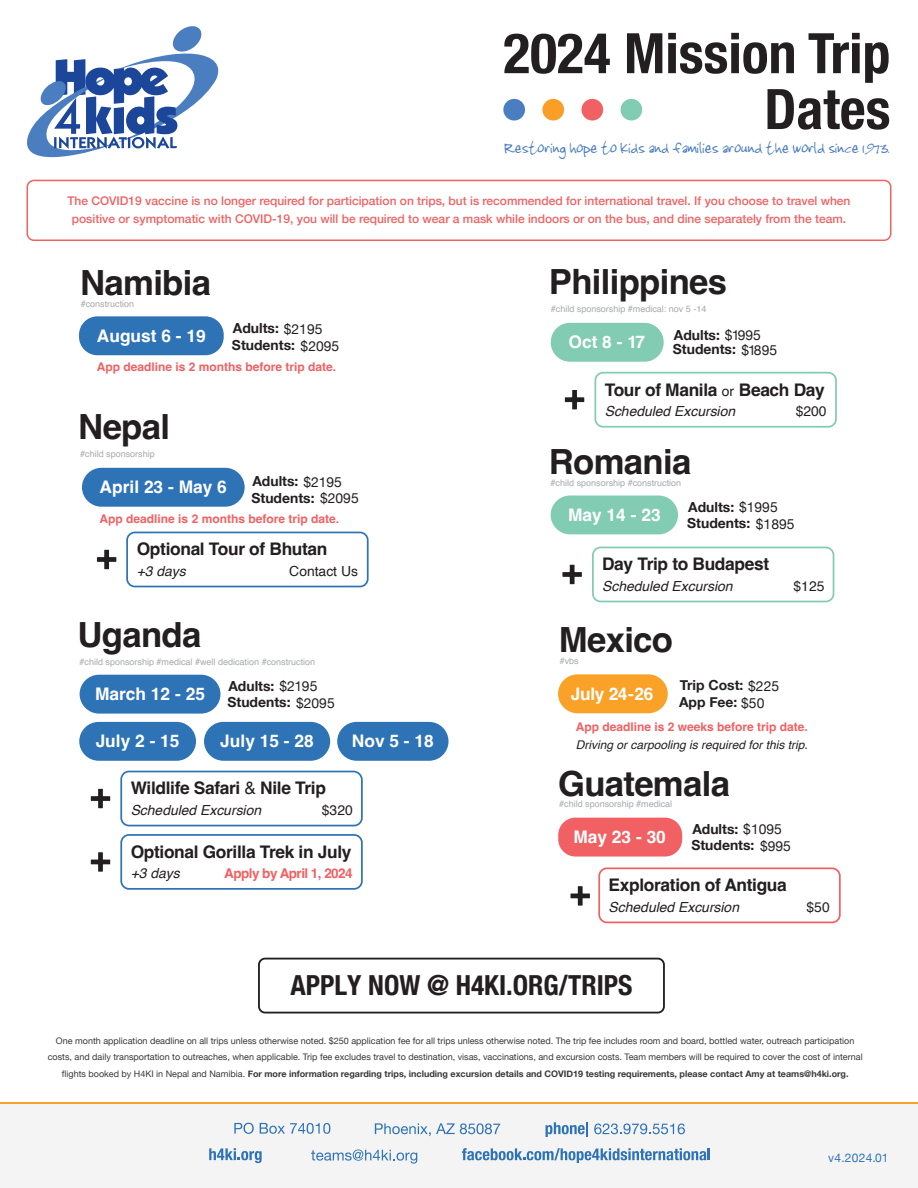
<style>
.page{position:relative;width:918px;height:1188px;background:#fff}
.page>*{position:absolute;margin:0;border:0;box-sizing:border-box;transform-origin:0 0}
.t1{font:700 condensed 55.8px/55.8px "Helvetica Neue";color:#231f20;text-align:right}
.t2{font:700 34.65px "Helvetica";letter-spacing:-.02em;color:#231f20}
.t3{font:700 condensed 27.6px "Helvetica Neue";color:#231f20}
.t4{font:22.2px "Jenkinsv 20";color:#4b7ec0}
.t5{font:700 17.4px "Helvetica";letter-spacing:-.02em;color:#231f20}
.t6{font:700 17.4px "Helvetica";color:#fff}
.t7{font:700 13.95px/16.5px "Helvetica Neue";color:#231f20}
.t8{font:italic 13.95px "Helvetica";color:#231f20}
.t9{font:13.95px "Helvetica";color:#231f20}
.t10{font:700 13.5px "Helvetica";letter-spacing:-.04em;color:#f16163}
.t11{font:500 12px/18px "Helvetica Neue";color:#f16163;text-align:center}
.t12{font:700 12px "Helvetica";color:#f16163}
.t13{font:italic 12px "Helvetica";color:#231f20}
.t14{font:12px "Helvetica Neue";letter-spacing:.02em;color:#2f73b7}
.t15{font:9px/16.5px "Helvetica Neue";color:#383838;text-align:center}
.t16{font:9px "Helvetica";color:#a7a9ac}
.s1{font-weight:400}
.s2{font-weight:400;font-size:13.95px}
.s3{font-weight:700}
</style>
<div class="page">
<svg style="left:1px;top:1102px;width:917px;height:3px;fill:#faa227"></svg>
<div style="left:1px;top:1105px;width:917px;height:83px;background:#f4f4f4"></div>
<svg style="left:209px;top:1148px;width:53px;height:15px"></svg>
<svg style="left:311px;top:1149px;width:106px;height:15px"></svg>
<svg style="left:462px;top:1148px;width:248px;height:15px"></svg>
<svg style="left:234px;top:1123px;width:20px;height:11px"></svg>
<svg style="left:260px;top:1123px;width:70px;height:11px"></svg>
<svg style="left:375px;top:1123px;width:125px;height:13px"></svg>
<svg style="left:546px;top:1122px;width:41px;height:15px"></svg>
<svg style="left:594px;top:1123px;width:91px;height:11px"></svg>
<div style="left:258px;top:958px;width:407px;height:56px;border:2px solid #231f20;border-radius:6px"></div>
<svg style="left:27px;top:26px;width:192px;height:132px"></svg>
<div style="left:582px;top:99px;width:21px;height:22px;background:#f16163;border-radius:50%"></div>
<div style="left:621px;top:99px;width:21px;height:22px;background:#81ccb3;border-radius:50%"></div>
<div style="left:542px;top:99px;width:22px;height:22px;background:#f99f28;border-radius:50%"></div>
<div style="left:503px;top:99px;width:22px;height:22px;background:#4b7ec0;border-radius:50%"></div>
<div style="left:27px;top:180px;width:864px;height:61px;border:2px solid #f16163;border-radius:7px"></div>
<div style="left:82px;top:468px;width:163px;height:39px;background:#2f73b7;border-radius:19px"></div>
<svg style="left:97px;top:550px;width:19px;height:19px"></svg>
<div style="left:126px;top:532px;width:243px;height:55px;border:2px solid #2f73b7;border-radius:8px"></div>
<div style="left:79px;top:316px;width:145px;height:39px;background:#2f73b7;border-radius:18px"></div>
<div style="left:558px;top:674px;width:110px;height:39px;background:#faa227;border-radius:19px"></div>
<div style="left:558px;top:818px;width:124px;height:39px;background:#f16163;border-radius:17px"></div>
<svg style="left:571px;top:886px;width:19px;height:20px"></svg>
<div style="left:598px;top:867px;width:243px;height:56px;border:2px solid #f16163;border-radius:8px"></div>
<div style="left:551px;top:496px;width:127px;height:38px;background:#81ccb3;border-radius:19px"></div>
<svg style="left:562px;top:565px;width:20px;height:19px"></svg>
<div style="left:592px;top:547px;width:242px;height:55px;border:2px solid #81ccb3;border-radius:8px"></div>
<div style="left:80px;top:675px;width:140px;height:39px;background:#2f73b7;border-radius:19px"></div>
<div style="left:79px;top:722px;width:117px;height:39px;background:#2f73b7;border-radius:19px"></div>
<div style="left:204px;top:722px;width:126px;height:39px;background:#2f73b7;border-radius:19px"></div>
<div style="left:337px;top:722px;width:112px;height:39px;background:#2f73b7;border-radius:19px"></div>
<svg style="left:91px;top:789px;width:19px;height:19px"></svg>
<svg style="left:91px;top:852px;width:19px;height:20px"></svg>
<div style="left:120px;top:771px;width:243px;height:55px;border:2px solid #2f73b7;border-radius:8px"></div>
<div style="left:120px;top:834px;width:243px;height:56px;border:2px solid #2f73b7;border-radius:8px"></div>
<div style="left:551px;top:323px;width:113px;height:39px;background:#81ccb3;border-radius:19px"></div>
<div style="left:594px;top:372px;width:243px;height:56px;border:2px solid #81ccb3;border-radius:8px"></div>
<svg style="left:565px;top:390px;width:19px;height:19px"></svg>
<h1 class="t1" style="left:503px;top:22px;width:389px">2024 Mission Trip<br>Dates</h1>
<h3 class="t4" style="left:504px;top:135px;width:387px">Restoring hope to kids and families around the world since 1973.</h3>
<p class="t11" style="left:68px;top:191px;width:785px">The COVID19 vaccine is no longer required for participation on trips, but is recommended for international travel. If you choose to travel when positive or symptomatic with COVID-19, you will be required to wear a mask while indoors or on the bus, and dine separately from the team.</p>
<h2 class="t2" style="left:80px;top:262px;width:132px">Namibia</h2>
<h3 class="t6" style="left:97px;top:325px;width:110px">August 6 - 19</h3>
<h3 class="t12" style="left:97px;top:359px;width:241px">App deadline is 2 months before trip date.</h3>
<p class="t16" style="left:81px;top:297px;width:55px">#construction</p>
<h3 class="t7" style="left:232px;top:321px;width:109px">Adults: <span class="s1">$2195<br></span>Students: <span class="s1">$2095</span></h3>
<h2 class="t2" style="left:78px;top:406px;width:93px">Nepal</h2>
<h3 class="t6" style="left:100px;top:477px;width:129px">April 23 - May 6</h3>
<p class="t16" style="left:80px;top:447px;width:76px">#child sponsorship</p>
<h3 class="t7" style="left:252px;top:474px;width:109px">Adults: <span class="s1">$2195<br></span>Students: <span class="s1">$2095</span></h3>
<h3 class="t12" style="left:100px;top:512px;width:241px">App deadline is 2 months before trip date.</h3>
<h3 class="t5" style="left:137px;top:539px;width:192px">Optional Tour of Bhutan</h3>
<h3 class="t8" style="left:137px;top:560px;width:51px">+3 days</h3>
<h3 class="t9" style="left:289px;top:560px;width:70px">Contact Us</h3>
<h2 class="t2" style="left:78px;top:613px;width:125px">Uganda</h2>
<h3 class="t6" style="left:95px;top:684px;width:111px">March 12 - 25</h3>
<h3 class="t6" style="left:96px;top:731px;width:85px">July 2 - 15</h3>
<h3 class="t6" style="left:220px;top:731px;width:95px">July 15 - 28</h3>
<h3 class="t6" style="left:352px;top:731px;width:83px">Nov 5 - 18</h3>
<h3 class="t5" style="left:131px;top:778px;width:197px">Wildlife Safari <span class="s1">&amp;</span> Nile Trip</h3>
<h3 class="t8" style="left:131px;top:799px;width:132px">Scheduled Excursion</h3>
<h3 class="t9" style="left:322px;top:799px;width:32px">$320</h3>
<h3 class="t5" style="left:131px;top:841px;width:222px">Optional Gorilla Trek in July</h3>
<h3 class="t8" style="left:131px;top:862px;width:51px">+3 days</h3>
<h3 class="t10" style="left:224px;top:865px;width:130px">Apply by April 1, 2024</h3>
<p class="t16" style="left:80px;top:655px;width:237px">#child sponsorship #medical #well dedication #construction</p>
<h3 class="t7" style="left:228px;top:678px;width:109px">Adults: <span class="s1">$2195<br></span>Students: <span class="s1">$2095</span></h3>
<h2 class="t2" style="left:549px;top:261px;width:180px">Philippines</h2>
<h3 class="t6" style="left:569px;top:332px;width:78px">Oct 8 - 17</h3>
<h3 class="t5" style="left:605px;top:379px;width:222px">Tour of Manila <span class="s2">or</span> Beach Day</h3>
<h3 class="t8" style="left:605px;top:400px;width:132px">Scheduled Excursion</h3>
<h3 class="t9" style="left:796px;top:400px;width:32px">$200</h3>
<p class="t16" style="left:551px;top:302px;width:157px">#child sponsorship #medical: nov 5 -14</p>
<h3 class="t7" style="left:673px;top:328px;width:106px;line-height:14.4px">Adults: <span class="s1">$1995<br></span>Students: <span class="s1">$1895</span></h3>
<h2 class="t2" style="left:549px;top:441px;width:144px">Romania</h2>
<h3 class="t6" style="left:568px;top:504px;width:94px">May 14 - 23</h3>
<h3 class="t7" style="left:687px;top:499px;width:109px">Adults: <span class="s1">$1995<br></span>Students: <span class="s1">$1895</span></h3>
<h3 class="t5" style="left:602px;top:554px;width:169px">Day Trip to Budapest</h3>
<h3 class="t8" style="left:602px;top:575px;width:132px">Scheduled Excursion</h3>
<h3 class="t9" style="left:794px;top:575px;width:32px">$125</h3>
<p class="t16" style="left:551px;top:476px;width:132px">#child sponsorship #construction</p>
<h2 class="t2" style="left:559px;top:619px;width:116px">Mexico</h2>
<h3 class="t6" style="left:571px;top:683px;width:84px">July 24-26</h3>
<h3 class="t13" style="left:576px;top:736px;width:234px">Driving or carpooling is required for this trip.</h3>
<p class="t16" style="left:560px;top:654px;width:21px">#vbs</p>
<h3 class="t7" style="left:679px;top:678px;width:102px">Trip Cost: <span class="s1">$225<br></span>App Fee: <span class="s1">$50</span></h3>
<h3 class="t12" style="left:576px;top:719px;width:234px">App deadline is 2 weeks before trip date.</h3>
<h2 class="t2" style="left:558px;top:762px;width:173px">Guatemala</h2>
<h3 class="t6" style="left:573px;top:826px;width:94px">May 23 - 30</h3>
<h3 class="t7" style="left:691px;top:821px;width:101px">Adults: <span class="s1">$1095<br></span>Students: <span class="s1">$995</span></h3>
<h3 class="t5" style="left:609px;top:874px;width:180px">Exploration of Antigua</h3>
<h3 class="t8" style="left:609px;top:896px;width:132px">Scheduled Excursion</h3>
<h3 class="t9" style="left:807px;top:896px;width:25px">$50</h3>
<p class="t16" style="left:559px;top:797px;width:115px">#child sponsorship #medical</p>
<h3 class="t3" style="left:290px;top:962px;width:344px">APPLY NOW @ H4KI.ORG/TRIPS</h3>
<p class="t15" style="left:48px;top:1033px;width:816px">One month application deadline on all trips unless otherwise noted. $250 application fee for all trips unless otherwise noted. The trip fee includes room and board, bottled water, outreach participation costs, and daily transportation to outreaches, when applicable. Trip fee excludes travel to destination, visas, vaccinations, and excursion costs. Team members will be required to cover the cost of internal flights booked by H4KI in Nepal and Namibia. <span class="s3">For more information regarding trips, including excursion details and COVID19 testing requirements, please contact Amy at teams@h4ki.org.</span></p>
<h3 class="t14" style="left:828px;top:1149px;width:62px">v4.2024.01</h3>
</div>
